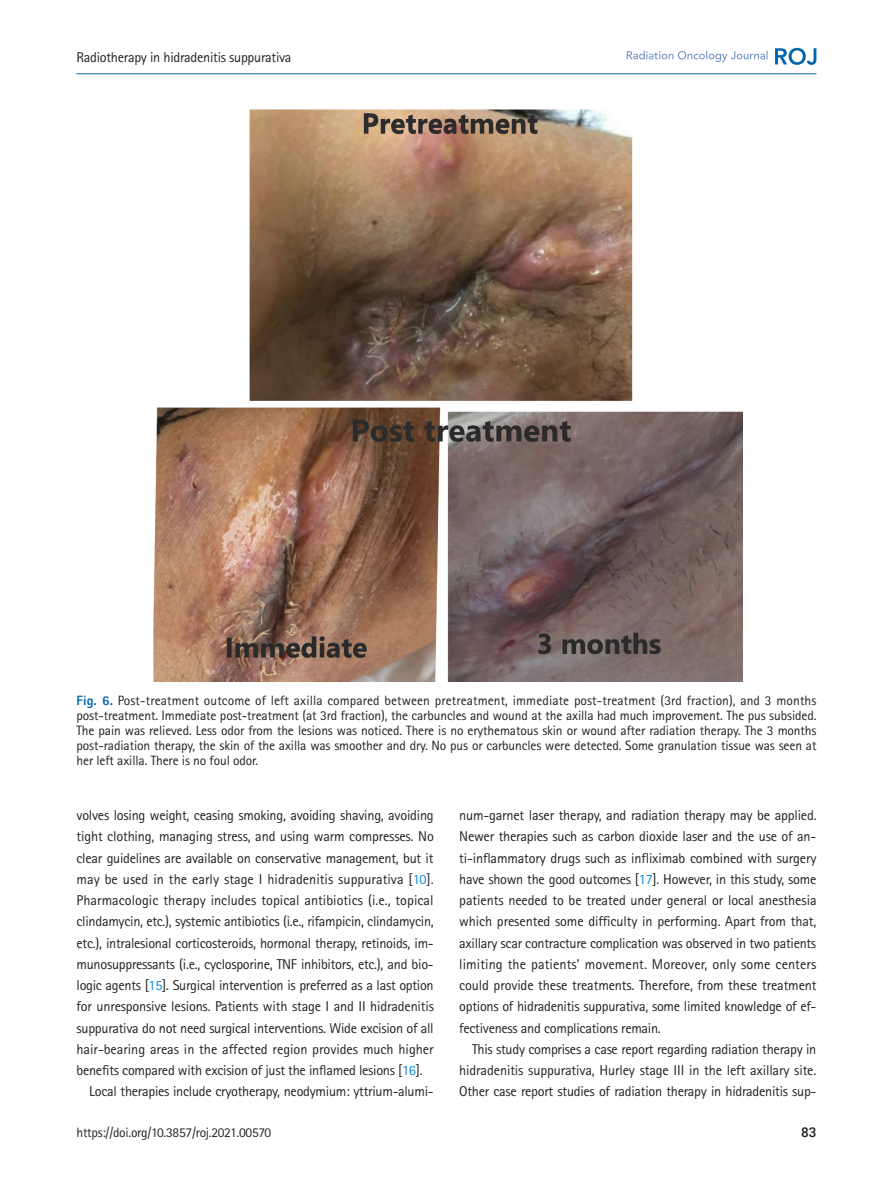
<style>
.page{position:relative;width:893px;height:1191px;background:#fff}
.page>*{position:absolute;margin:0;border:0;box-sizing:border-box;transform-origin:0 0}
.body{font:14.25px/21.3px "Rotis Sans Serif Std";letter-spacing:-.02em;color:#231f20;text-align:justify}
.fig-caption{font:13.5px/15px "Rotis Sans Serif Std";letter-spacing:-.01em;color:#231f20;text-align:justify}
.t1{font:500 13.5px "Roboto";color:#231f20}
.s1{font-weight:800;color:#0166ac}
.s2{color:#0b88de}
</style>
<div class="page">
<img style="left:153px;top:109px;width:589px;height:573px">
<hr style="left:77px;top:73px;width:739px;height:1px;background:#0166ac">
<svg style="left:775px;top:48px;width:41px;height:17px"></svg>
<svg style="left:627px;top:51px;width:141px;height:11px"></svg>
<p class="body" style="left:77px;top:46px;width:216px">Radiotherapy in hidradenitis suppurativa</p>
<p class="fig-caption" style="left:77px;top:693px;width:741px"><span class="s1">Fig. 6.</span> Post-treatment outcome of left axilla compared between pretreatment, immediate post-treatment (3rd fraction), and 3 months post-treatment. Immediate post-treatment (at 3rd fraction), the carbuncles and wound at the axilla had much improvement. The pus subsided.<br>The pain was relieved. Less odor from the lesions was noticed. There is no erythematous skin or wound after radiation therapy. The 3 months post-radiation therapy, the skin of the axilla was smoother and dry. No pus or carbuncles were detected. Some granulation tissue was seen at her left axilla. There is no foul odor.</p>
<p class="body" style="left:77px;top:804px;width:359px">volves losing weight, ceasing smoking, avoiding shaving, avoiding tight clothing, managing stress, and using warm compresses. No clear guidelines are available on conservative management, but it may be used in the early stage I hidradenitis suppurativa [<span class="s2">10</span>].<br>Pharmacologic therapy includes topical antibiotics (i.e., topical clindamycin, etc.), systemic antibiotics (i.e., rifampicin, clindamycin, etc.), intralesional corticosteroids, hormonal therapy, retinoids, im&shy;munosuppressants (i.e., cyclosporine, TNF inhibitors, etc.), and bio&shy;logic agents [<span class="s2">15</span>]. Surgical intervention is preferred as a last option for unresponsive lesions. Patients with stage I and II hidradenitis suppurativa do not need surgical interventions. Wide excision of all hair-bearing areas in the affected region provides much higher benefits compared with excision of just the inflamed lesions [<span class="s2">16</span>].</p>
<p class="body" style="left:89px;top:1080px;width:346px">Local therapies include cryotherapy, neodymium: yttrium-alumi-</p>
<p class="body" style="left:459px;top:804px;width:359px">num-garnet laser therapy, and radiation therapy may be applied.<br>Newer therapies such as carbon dioxide laser and the use of an&shy;ti-inflammatory drugs such as infliximab combined with surgery have shown the good outcomes [<span class="s2">17</span>]. However, in this study, some patients needed to be treated under general or local anesthesia which presented some difficulty in performing. Apart from that, axillary scar contracture complication was observed in two patients limiting the patients’ movement. Moreover, only some centers could provide these treatments. Therefore, from these treatment options of hidradenitis suppurativa, some limited knowledge of ef&shy;fectiveness and complications remain.</p>
<p class="body" style="left:459px;top:1038px;width:359px;text-indent:13px">This study comprises a case report regarding radiation therapy in hidradenitis suppurativa, Hurley stage III in the left axillary site.<br>Other case report studies of radiation therapy in hidradenitis sup-</p>
<p class="fig-caption" style="left:77px;top:1124px;width:196px">https://doi.org/10.3857/roj.2021.00570</p>
<p class="t1" style="left:801px;top:1123px;width:17px">83</p>
</div>
